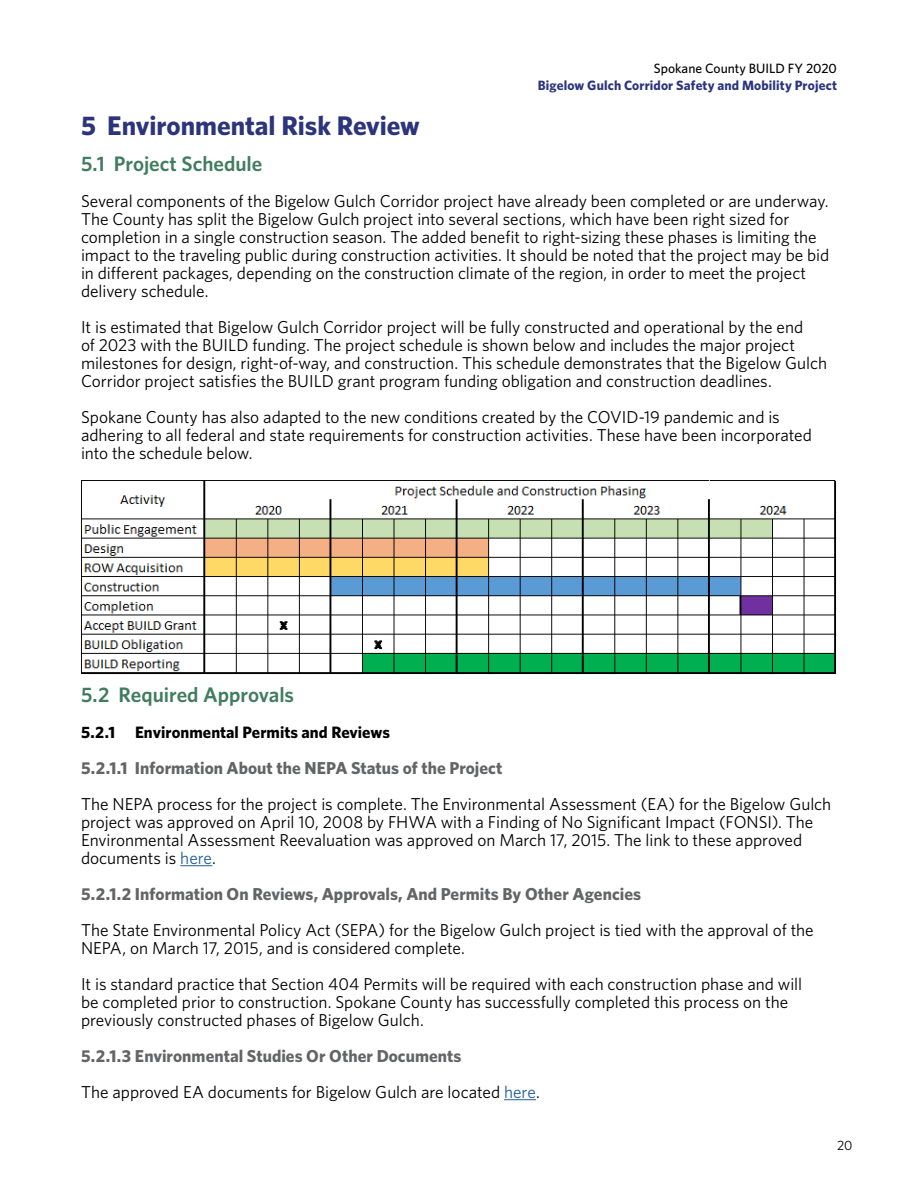
<style>
.page{position:relative;width:918px;height:1188px;background:#fff}
.page>*{position:absolute;margin:0;border:0;box-sizing:border-box;transform-origin:0 0}
.t1{font:700 27px "Whitney";letter-spacing:-.005em;color:#2c357c}
.t2{font:600 21px "Whitney";color:#407c5e}
.t3{font:17.25px/18px "Whitney";letter-spacing:-.005em;color:#000}
.t4{font:700 17.25px "Whitney";color:#636466}
.t5{font:700 16.5px "Whitney";color:#000}
.t6{font:700 13.5px "Whitney";letter-spacing:.01em;color:#2c357c}
.t7{font:500 13.5px "Whitney";color:#000}
.t8{font:13.5px "Whitney";color:#000}
.s1{color:#215e9e}
.s2{font-weight:700;color:#636466}
</style>
<div class="page">
<hr style="left:180px;top:865px;width:32px;height:1px;background:#215e9e">
<hr style="left:504px;top:1099px;width:32px;height:1px;background:#215e9e">
<img style="left:81px;top:481px;width:756px;height:194px">
<p class="t7" style="left:654px;top:59px;width:185px">Spokane County BUILD FY 2020</p>
<p class="t6" style="left:538px;top:76px;width:301px">Bigelow Gulch Corridor Safety and Mobility Project</p>
<h1 class="t1" style="left:81px;top:108px;width:340px">5 Environmental Risk Review</h1>
<p class="t2" style="left:81px;top:150px;width:183px">5.1 Project Schedule</p>
<p class="t3" style="left:81px;top:192px;width:750px">Several components of the Bigelow Gulch Corridor project have already been completed or are underway.<br>The County has split the Bigelow Gulch project into several sections, which have been right sized for completion in a single construction season. The added benefit to right-sizing these phases is limiting the impact to the traveling public during construction activities. It should be noted that the project may be bid in different packages, depending on the construction climate of the region, in order to meet the project delivery schedule.</p>
<p class="t3" style="left:81px;top:318px;width:748px">It is estimated that Bigelow Gulch Corridor project will be fully constructed and operational by the end<br>of 2023 with the BUILD funding. The project schedule is shown below and includes the major project milestones for design, right-of-way, and construction. This schedule demonstrates that the Bigelow Gulch Corridor project satisfies the BUILD grant program funding obligation and construction deadlines.</p>
<p class="t3" style="left:81px;top:408px;width:733px">Spokane County has also adapted to the new conditions created by the COVID-19 pandemic and is adhering to all federal and state requirements for construction activities. These have been incorporated into the schedule below.</p>
<p class="t2" style="left:81px;top:681px;width:215px">5.2 Required Approvals</p>
<p class="t5" style="left:81px;top:721px;width:311px">5.2.1 Environmental Permits and Reviews</p>
<p class="t4" style="left:81px;top:756px;width:423px">5.2.1.1 Information About the NEPA Status of the Project</p>
<p class="t3" style="left:81px;top:795px;width:752px">The NEPA process for the project is complete. The Environmental Assessment (EA) for the Bigelow Gulch project was approved on April 10, 2008 by FHWA with a Finding of No Significant Impact (FONSI). The Environmental Assessment Reevaluation was approved on March 17, 2015. The link to these approved documents is <span class="s1">here</span>.</p>
<p class="t4" style="left:81px;top:882px;width:562px">5.2.1.2 Information On Reviews, Approvals, And Permits By Other Agencies</p>
<p class="t3" style="left:81px;top:921px;width:734px">The State Environmental Policy Act (SEPA) for the Bigelow Gulch project is tied with the approval of the<br>NEPA, on March 17, 2015, and is considered complete.</p>
<p class="t3" style="left:81px;top:975px;width:723px">It is standard practice that Section 404 Permits will be required with each construction phase and will be completed prior to construction. Spokane County has successfully completed this process on the previously constructed phases of Bigelow Gulch.</p>
<p class="t3" style="left:81px;top:1038px;width:460px;line-height:36px"><span class="s2">5.2.1.3 Environmental Studies Or Other Documents<br></span>The approved EA documents for Bigelow Gulch are located <span class="s1">here</span>.</p>
<p class="t8" style="left:837px;top:1136px;width:17px">20</p>
</div>
